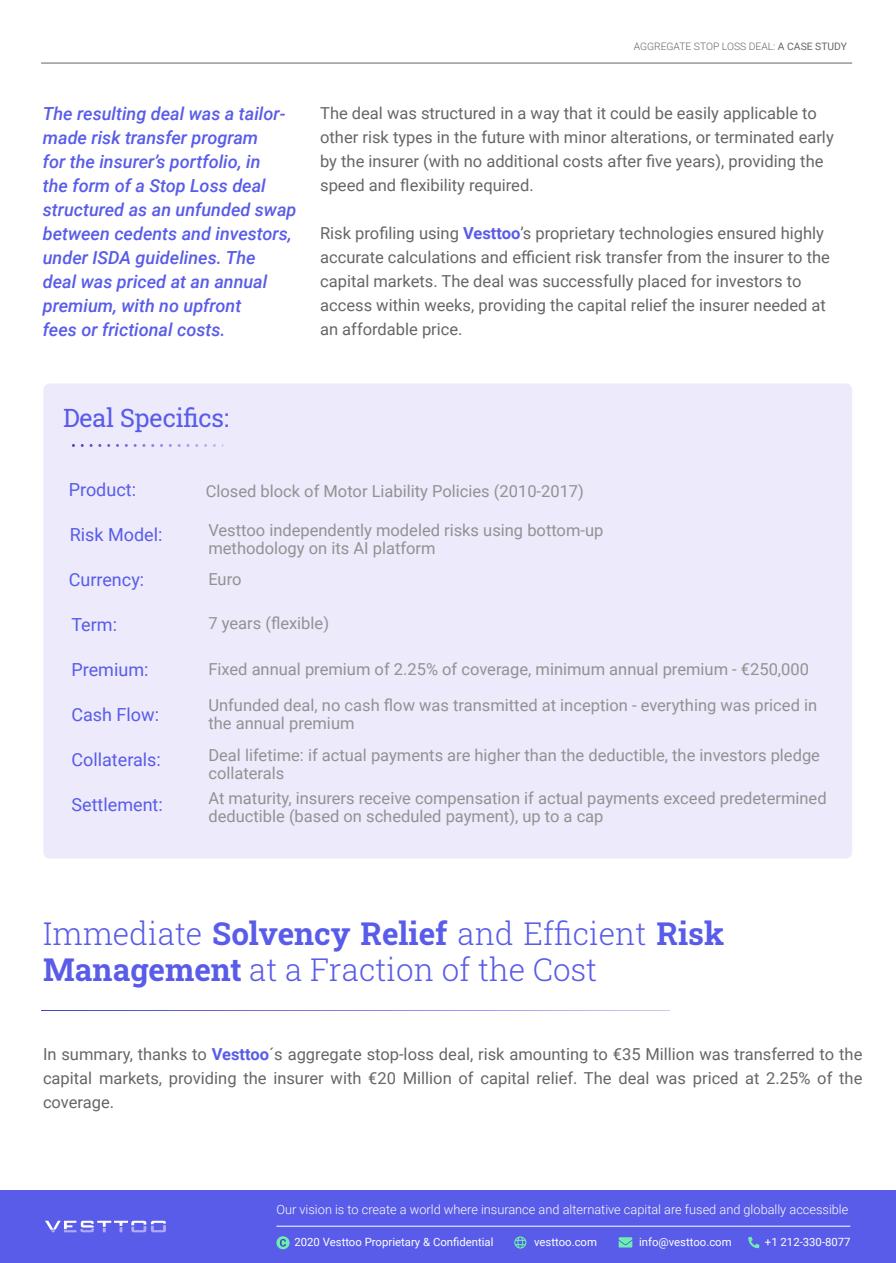
<style>
.page{position:relative;width:896px;height:1263px;background:#fff}
.page>*{position:absolute;margin:0;border:0;box-sizing:border-box;transform-origin:0 0}
.t1{font:300 31.35px/36px "Roboto Slab";color:#595ce8}
.t2{font:25.2px "Roboto Slab";letter-spacing:-.01em;color:#595ce8}
.t3{font:italic 500 18px/24px "Roboto";color:#595ce8}
.t4{font:18px "Roboto";color:#595ce8}
.t5{font:16.5px/24px "Roboto";color:#666}
.t6{font:16.5px/18px "Roboto";color:#929292}
.t7{font:300 12.75px "Roboto";color:#fff}
.t8{font:11.4px "Roboto";color:#fff}
.t9{font:300 10.35px "Roboto";color:#666}
.s1{font-weight:400}
.s2{font-weight:700;color:#595ce8}
.s3{font-weight:700}
</style>
<div class="page">
<div style="left:43px;top:384px;width:809px;height:475px;background:#eceafb;border-radius:7px"></div>
<hr style="left:41px;top:63px;width:811px;height:1px;background:#666">
<div style="left:1px;top:1190px;width:894px;height:73px;background:#595ce8"></div>
<svg style="left:45px;top:1221px;width:121px;height:11px"></svg>
<svg style="left:514px;top:1236px;width:12px;height:13px"></svg>
<svg style="left:618px;top:1237px;width:14px;height:11px"></svg>
<svg style="left:748px;top:1237px;width:11px;height:11px"></svg>
<div style="left:276px;top:1236px;width:13px;height:13px;background:#6eedb0;border-radius:50%"></div>
<svg style="left:280px;top:1239px;width:6px;height:8px"></svg>
<hr style="left:276px;top:1226px;width:574px;height:1px;background:#fff">
<svg style="left:72px;top:444px;width:151px;height:3px"></svg>
<svg style="left:42px;top:1010px;width:627px;height:1px"></svg>
<p class="t3" style="left:43px;top:104px;width:255px">The resulting deal was a tailor&shy;made risk transfer program<br>for the insurer’s portfolio, in<br>the form of a Stop Loss deal structured as an unfunded swap between cedents and investors, under ISDA guidelines. The<br>deal was priced at an annual premium, with no upfront<br>fees or frictional costs.</p>
<p class="t9" style="left:633px;top:42px;width:215px">AGGREGATE STOP LOSS DEAL: <span class="s1">A CASE STUDY</span></p>
<p class="t5" style="left:320px;top:103px;width:515px">The deal was structured in a way that it could be easily applicable to other risk types in the future with minor alterations, or terminated early by the insurer (with no additional costs after five years), providing the speed and flexibility required.</p>
<p class="t5" style="left:320px;top:223px;width:511px">Risk profiling using <span class="s2">Vesttoo</span>’s proprietary technologies ensured highly accurate calculations and efficient risk transfer from the insurer to the capital markets. The deal was successfully placed for investors to access within weeks, providing the capital relief the insurer needed at an affordable price.</p>
<h2 class="t2" style="left:63px;top:401px;width:167px">Deal Specifics:</h2>
<p class="t4" style="left:69px;top:482px;width:69px">Product:</p>
<p class="t4" style="left:70px;top:527px;width:94px">Risk Model:</p>
<p class="t4" style="left:69px;top:572px;width:77px">Currency:</p>
<p class="t4" style="left:71px;top:617px;width:47px">Term:</p>
<p class="t4" style="left:71px;top:662px;width:79px">Premium:</p>
<p class="t4" style="left:71px;top:707px;width:89px">Cash Flow:</p>
<p class="t4" style="left:71px;top:752px;width:91px">Collaterals:</p>
<p class="t4" style="left:71px;top:797px;width:93px">Settlement:</p>
<p class="t6" style="left:206px;top:484px;width:380px">Closed block of Motor Liability Policies (2010-2017)</p>
<p class="t6" style="left:208px;top:523px;width:396px">Vesttoo independently modeled risks using bottom-up methodology on its AI platform</p>
<p class="t6" style="left:208px;top:572px;width:35px">Euro</p>
<p class="t6" style="left:208px;top:616px;width:122px">7 years (flexible)</p>
<p class="t6" style="left:208px;top:653px;width:610px;line-height:36px">Fixed annual premium of 2.25% of coverage, minimum annual premium - €250,000<br>Unfunded deal, no cash flow was transmitted at inception - everything was priced in</p>
<p class="t6" style="left:208px;top:709px;width:613px;line-height:31.5px">the annual premium<br>Deal lifetime: if actual payments are higher than the deductible, the investors pledge</p>
<p class="t6" style="left:208px;top:762px;width:619px;line-height:25.5px">collaterals<br>At maturity, insurers receive compensation if actual payments exceed predetermined</p>
<p class="t6" style="left:208px;top:809px;width:396px">deductible (based on scheduled payment), up to a cap</p>
<h1 class="t1" style="left:43px;top:915px;width:682px">Immediate <span class="s3">Solvency Relief</span> and Efficient <span class="s3">Risk<br>Management</span> at a Fraction of the Cost</h1>
<p class="t5" style="left:43px;top:1044px;width:820px;text-align:justify">In summary, thanks to <span class="s2">Vesttoo</span>´s aggregate stop-loss deal, risk amounting to €35 Million was transferred to the capital markets, providing the insurer with €20 Million of capital relief. The deal was priced at 2.25% of the coverage.</p>
<p class="t7" style="left:276px;top:1205px;width:573px">Our vision is to create a world where insurance and alternative capital are fused and globally accessible</p>
<p class="t8" style="left:294px;top:1237px;width:200px">2020 Vesttoo Proprietary &amp; Confidential</p>
<p class="t8" style="left:534px;top:1237px;width:64px">vesttoo.com</p>
<p class="t8" style="left:639px;top:1237px;width:94px">info@vesttoo.com</p>
<p class="t8" style="left:765px;top:1237px;width:87px">+1 212-330-8077</p>
</div>
